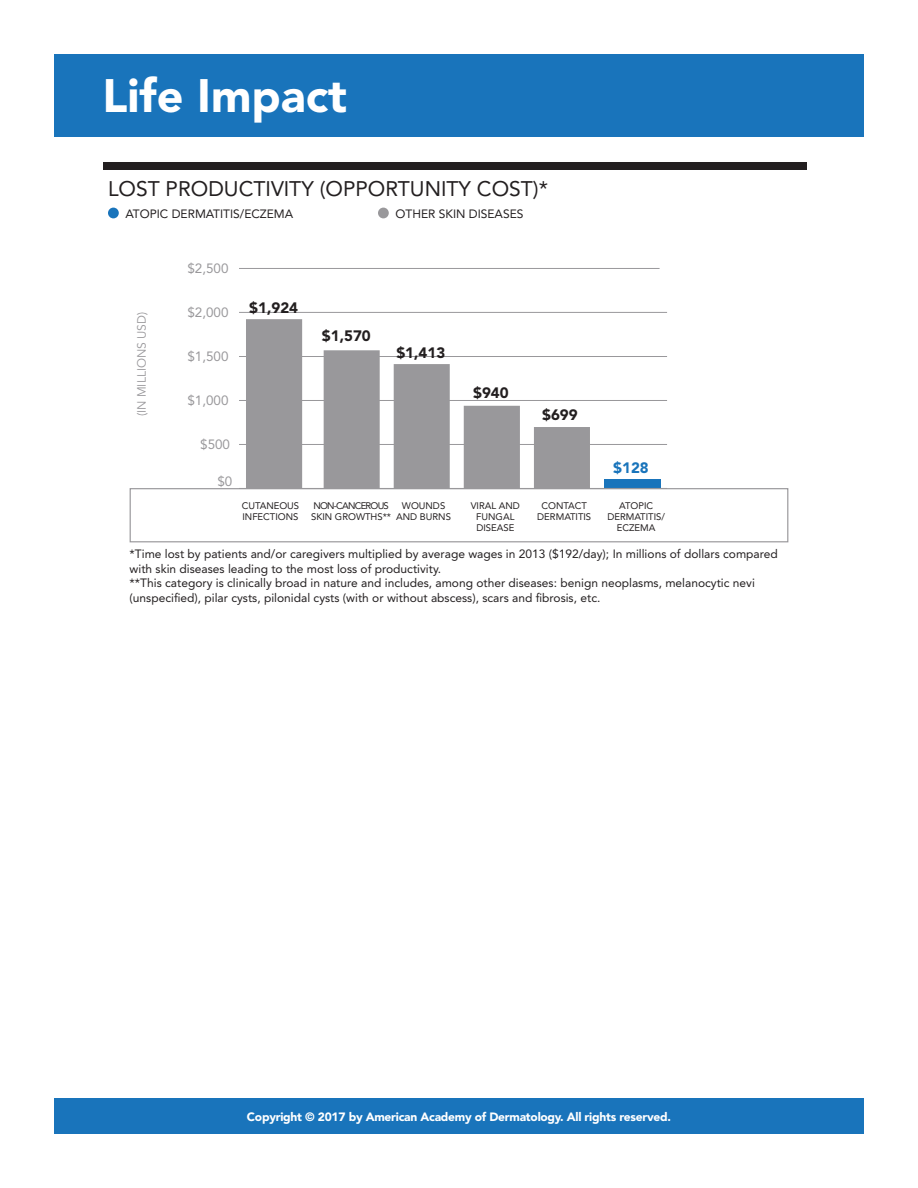
<style>
.page{position:relative;width:918px;height:1188px;background:#fff}
.page>*{position:absolute;margin:0;border:0;box-sizing:border-box;transform-origin:0 0}
.t1{font:900 46.5px "Avenir LT Std";color:#fff}
.t2{font:21px "Avenir LT Std";color:#231f20}
.t3{font:900 15px "Avenir LT Std";color:#231f20}
.t4{font:900 15px "Avenir LT Std";color:#1974bb}
.t5{font:13.35px "Avenir LT Std";color:#99989b}
.t6{font:12px/14.4px "Avenir LT Std";color:#231f20}
.t7{font:900 12px "Avenir LT Std";letter-spacing:-.02em;color:#fff}
.t8{font:12px "Avenir LT Std";color:#99989b}
.t9{font:9.45px/11.4px "Avenir LT Std";color:#231f20;text-align:center}
.t10{font:9.45px/11.4px "Avenir LT Std";letter-spacing:-.08em;color:#231f20}
</style>
<div class="page">
<div style="left:54px;top:1098px;width:810px;height:36px;background:#1974bb"></div>
<div style="left:103px;top:162px;width:703px;height:7px;background:#231f20"></div>
<div style="left:108px;top:208px;width:11px;height:10px;background:#1974bb;border-radius:50%"></div>
<div style="left:378px;top:208px;width:11px;height:10px;background:#99989b;border-radius:50%"></div>
<hr style="left:239px;top:268px;width:421px;height:1px;background:#99989b">
<hr style="left:239px;top:312px;width:428px;height:1px;background:#99989b">
<hr style="left:239px;top:356px;width:428px;height:1px;background:#99989b">
<hr style="left:239px;top:400px;width:428px;height:1px;background:#99989b">
<hr style="left:239px;top:444px;width:428px;height:1px;background:#99989b">
<div style="left:604px;top:479px;width:56px;height:9px;background:#1974bb"></div>
<svg style="left:246px;top:319px;width:344px;height:169px;fill:#99989b"></svg>
<div style="left:130px;top:488px;width:658px;height:54px;border:1px solid #99989b"></div>
<div style="left:54px;top:54px;width:810px;height:83px;background:#1974bb"></div>
<h1 class="t1" style="left:103px;top:68px;width:246px">Life Impact</h1>
<h2 class="t2" style="left:108px;top:176px;width:442px">LOST PRODUCTIVITY (OPPORTUNITY COST)*</h2>
<p class="t6" style="left:125px;top:207px;width:169px">ATOPIC DERMATITIS/ECZEMA</p>
<p class="t6" style="left:395px;top:207px;width:130px">OTHER SKIN DISEASES</p>
<p class="t8" style="left:135px;top:416px;width:106px;rotate:-90deg">(IN MILLIONS USD)</p>
<p class="t5" style="left:188px;top:261px;width:43px">$2,500</p>
<p class="t5" style="left:188px;top:305px;width:43px">$2,000</p>
<p class="t5" style="left:188px;top:349px;width:43px">$1,500</p>
<p class="t5" style="left:188px;top:393px;width:43px">$1,000</p>
<p class="t5" style="left:200px;top:437px;width:31px">$500</p>
<p class="t5" style="left:217px;top:473px;width:16px">$0</p>
<p class="t3" style="left:249px;top:299px;width:50px">$1,924</p>
<p class="t3" style="left:322px;top:326px;width:50px">$1,570</p>
<p class="t3" style="left:396px;top:343px;width:50px">$1,413</p>
<p class="t3" style="left:473px;top:384px;width:37px">$940</p>
<p class="t3" style="left:542px;top:406px;width:37px">$699</p>
<p class="t4" style="left:613px;top:459px;width:37px">$128</p>
<p class="t9" style="left:242px;top:500px;width:59px;text-align:left">CUTANEOUS<br>INFECTIONS</p>
<p class="t10" style="left:311px;top:500px;width:81px">NON-CANCEROUS<br>SKIN GROWTHS**</p>
<p class="t9" style="left:396px;top:500px;width:56px">WOUNDS<br>AND BURNS</p>
<p class="t9" style="left:471px;top:500px;width:51px">VIRAL AND<br>FUNGAL<br>DISEASE</p>
<p class="t9" style="left:537px;top:500px;width:55px">CONTACT<br>DERMATITIS</p>
<p class="t9" style="left:607px;top:500px;width:59px">ATOPIC<br>DERMATITIS/<br>ECZEMA</p>
<p class="t6" style="left:130px;top:547px;width:650px">*Time lost by patients and/or caregivers multiplied by average wages in 2013 ($192/day); In millions of dollars compared with skin diseases leading to the most loss of productivity.<br>**This category is clinically broad in nature and includes, among other diseases: benign neoplasms, melanocytic nevi (unspecified), pilar cysts, pilonidal cysts (with or without abscess), scars and fibrosis, etc.</p>
<p class="t7" style="left:247px;top:1109px;width:426px">Copyright © 2017 by American Academy of Dermatology. All rights reserved.</p>
</div>
